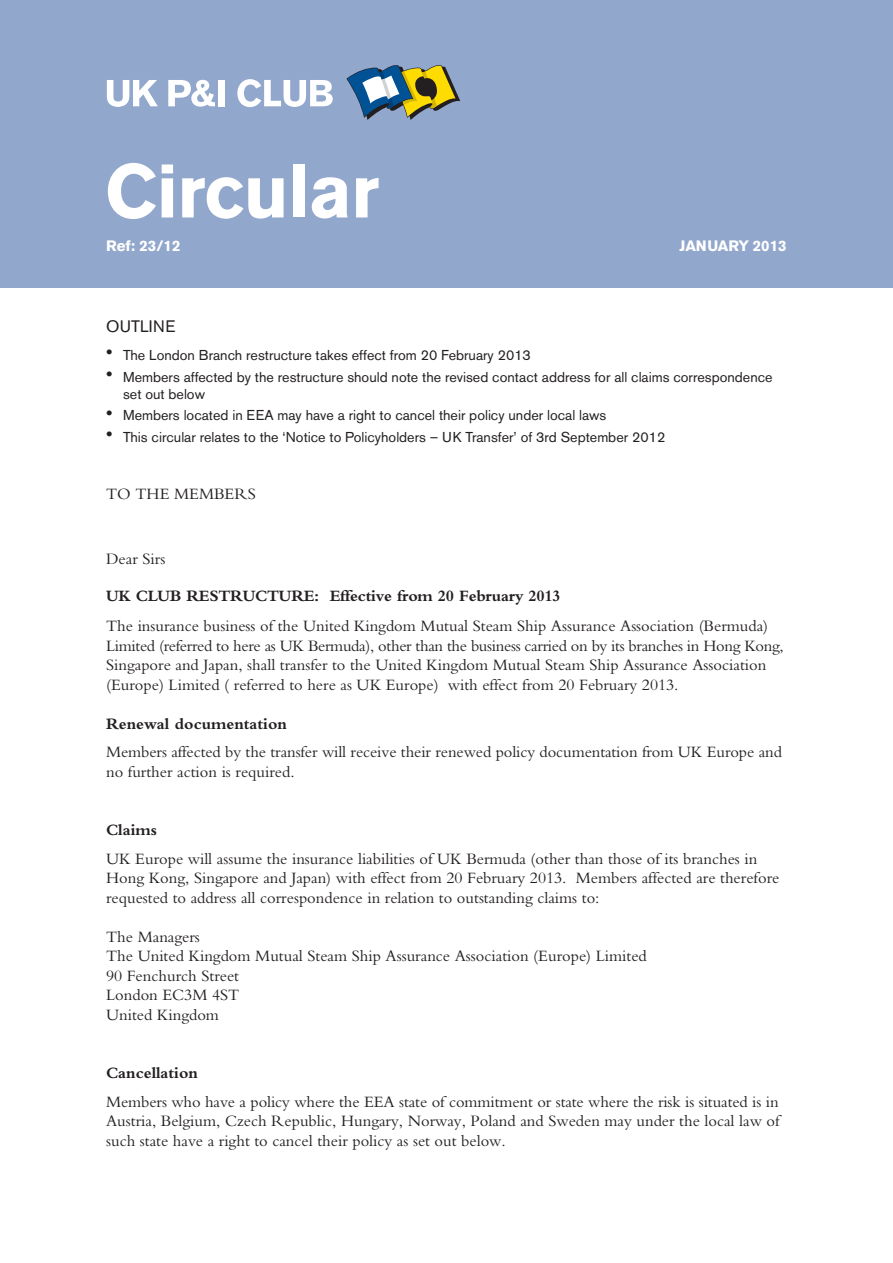
<style>
.page{position:relative;width:893px;height:1263px;background:#fff}
.page>*{position:absolute;margin:0;border:0;box-sizing:border-box;transform-origin:0 0}
.t1{font:700 75px "Akzidenz Grotesk BE";letter-spacing:-.015em;color:#fff}
.t2{font:16.5px/19.5px "Bembo";color:#231f20}
.t3{font:700 16.5px "Bembo";letter-spacing:-.015em;color:#231f20}
.t4{font:16.5px "Akzidenz Grotesk BE";letter-spacing:.01em;color:#231f20}
.t5{font:700 15px "Akzidenz Grotesk BE";color:#fff}
.t6{font:14.25px/21.5px "Akzidenz Grotesk BE";color:#231f20}
</style>
<div class="page">
<div style="left:0;top:0;width:892px;height:287px;background:#92a7cc"></div>
<svg style="left:346px;top:65px;width:114px;height:55px"></svg>
<svg style="left:107px;top:80px;width:51px;height:27px"></svg>
<svg style="left:168px;top:80px;width:47px;height:27px"></svg>
<div style="left:218px;top:80px;width:7px;height:26px;background:#fff"></div>
<svg style="left:237px;top:79px;width:96px;height:28px"></svg>
<h1 class="t1" style="left:105px;top:148px;width:276px">Circular</h1>
<p class="t5" style="left:106px;top:237px;width:76px">Ref: 23/12</p>
<p class="t5" style="left:679px;top:237px;width:109px">JANUARY 2013</p>
<p class="t4" style="left:106px;top:317px;width:71px">OUTLINE</p>
<p class="t6" style="left:123px;top:344px;width:651px">The London Branch restructure takes effect from 20 February 2013<br>Members affected by the restructure should note the revised contact address for all claims correspondence</p>
<p class="t6" style="left:123px;top:383px;width:544px">set out below<br>Members located in EEA may have a right to cancel their policy under local laws<br>This circular relates to the ‘Notice to Policyholders – UK Transfer’ of 3rd September 2012</p>
<p class="t2" style="left:106px;top:484px;width:151px">TO THE MEMBERS</p>
<p class="t2" style="left:106px;top:549px;width:61px">Dear Sirs</p>
<p class="t3" style="left:106px;top:586px;width:456px">UK CLUB RESTRUCTURE: Effective from 20 February 2013</p>
<p class="t2" style="left:106px;top:616px;width:679px">The insurance business of the United Kingdom Mutual Steam Ship Assurance Association (Bermuda)<br>Limited (referred to here as UK Bermuda), other than the business carried on by its branches in Hong Kong, Singapore and Japan, shall transfer to the United Kingdom Mutual Steam Ship Assurance Association (Europe) Limited ( referred to here as UK Europe) with effect from 20 February 2013.</p>
<p class="t3" style="left:106px;top:714px;width:182px">Renewal documentation</p>
<p class="t2" style="left:106px;top:742px;width:677px">Members affected by the transfer will receive their renewed policy documentation from UK Europe and no further action is required.</p>
<p class="t3" style="left:106px;top:820px;width:52px">Claims</p>
<p class="t2" style="left:106px;top:849px;width:675px">UK Europe will assume the insurance liabilities of UK Bermuda (other than those of its branches in<br>Hong Kong, Singapore and Japan) with effect from 20 February 2013. Members affected are therefore requested to address all correspondence in relation to outstanding claims to:</p>
<p class="t2" style="left:106px;top:927px;width:542px">The Managers<br>The United Kingdom Mutual Steam Ship Assurance Association (Europe) Limited<br>90 Fenchurch Street<br>London EC3M 4ST<br>United Kingdom</p>
<p class="t3" style="left:106px;top:1063px;width:93px">Cancellation</p>
<p class="t2" style="left:106px;top:1092px;width:675px;text-align:justify">Members who have a policy where the EEA state of commitment or state where the risk is situated is in Austria, Belgium, Czech Republic, Hungary, Norway, Poland and Sweden may under the local law of such state have a right to cancel their policy as set out below.</p>
</div>
